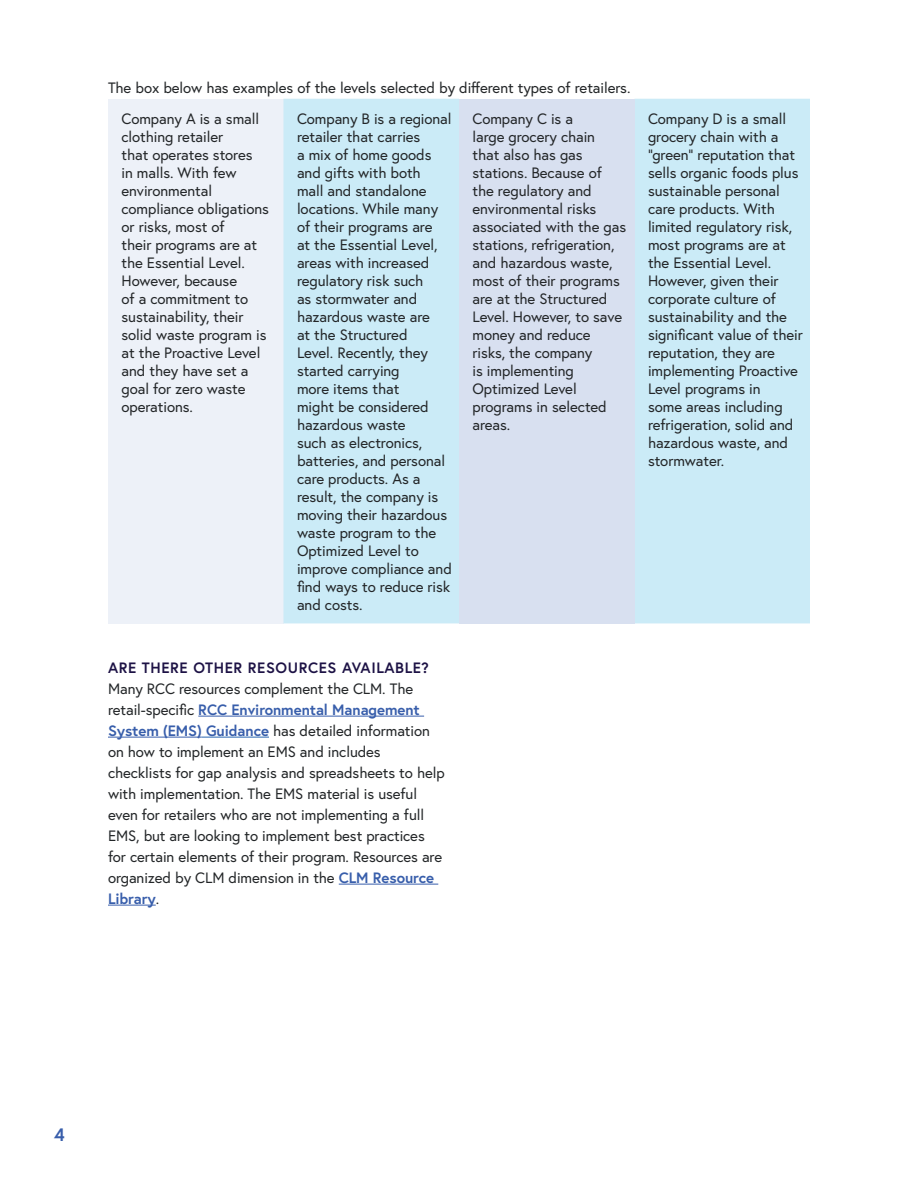
<style>
.page{position:relative;width:918px;height:1188px;background:#fff}
.page>*{position:absolute;margin:0;border:0;box-sizing:border-box;transform-origin:0 0}
.t1{font:700 18px "Europa";color:#385eab}
.t2{font:15px/18px "Europa";letter-spacing:-.005em;color:#232628}
.t3{font:700 15px "Europa";letter-spacing:.04em;color:#1d1245}
.s1{font-weight:700;color:#385eab}
</style>
<div class="page">
<div style="left:108px;top:99px;width:176px;height:524px;background:#edf1f8"></div>
<div style="left:284px;top:99px;width:526px;height:524px;background:#cbebf7"></div>
<div style="left:459px;top:99px;width:175px;height:524px;background:#d8e0f0"></div>
<hr style="left:198px;top:716px;width:226px;height:1px;background:#385eab">
<hr style="left:108px;top:737px;width:94px;height:1px;background:#385eab">
<hr style="left:202px;top:737px;width:67px;height:1px;background:#2865b1">
<hr style="left:339px;top:884px;width:99px;height:1px;background:#385eab">
<hr style="left:108px;top:905px;width:48px;height:1px;background:#385eab">
<p class="t2" style="left:122px;top:72px;width:510px;line-height:31.2px;text-indent:-14px">The box below has examples of the levels selected by different types of retailers.<br>Company A is a small</p>
<p class="t2" style="left:122px;top:127px;width:149px">clothing retailer<br>that operates stores<br>in malls. With few environmental compliance obligations or risks, most of<br>their programs are at the Essential Level.<br>However, because<br>of a commitment to sustainability, their solid waste program is at the Proactive Level and they have set a goal for zero waste operations.</p>
<p class="t2" style="left:297px;top:109px;width:156px">Company B is a regional retailer that carries<br>a mix of home goods and gifts with both<br>mall and standalone locations. While many of their programs are<br>at the Essential Level, areas with increased regulatory risk such<br>as stormwater and hazardous waste are<br>at the Structured<br>Level. Recently, they started carrying<br>more items that<br>might be considered hazardous waste<br>such as electronics, batteries, and personal care products. As a result, the company is moving their hazardous waste program to the<br>Optimized Level to improve compliance and find ways to reduce risk and costs.</p>
<p class="t2" style="left:472px;top:109px;width:155px">Company C is a<br>large grocery chain<br>that also has gas stations. Because of the regulatory and environmental risks associated with the gas stations, refrigeration, and hazardous waste, most of their programs are at the Structured<br>Level. However, to save money and reduce risks, the company<br>is implementing<br>Optimized Level programs in selected areas.</p>
<p class="t2" style="left:648px;top:109px;width:156px">Company D is a small grocery chain with a “green” reputation that sells organic foods plus sustainable personal care products. With limited regulatory risk, most programs are at the Essential Level.<br>However, given their corporate culture of sustainability and the significant value of their reputation, they are implementing Proactive<br>Level programs in<br>some areas including refrigeration, solid and hazardous waste, and stormwater.</p>
<p class="t3" style="left:108px;top:657px;width:323px">ARE THERE OTHER RESOURCES AVAILABLE?</p>
<p class="t2" style="left:108px;top:678px;width:338px;line-height:21px">Many RCC resources complement the CLM. The retail-specific <span class="s1">RCC Environmental Management System (EMS) Guidance</span> has detailed information on how to implement an EMS and includes checklists for gap analysis and spreadsheets to help with implementation. The EMS material is useful even for retailers who are not implementing a full EMS, but are looking to implement best practices for certain elements of their program. Resources are organized by CLM dimension in the <span class="s1">CLM Resource Library</span>.</p>
<p class="t1" style="left:54px;top:1122px;width:12px">4</p>
</div>
